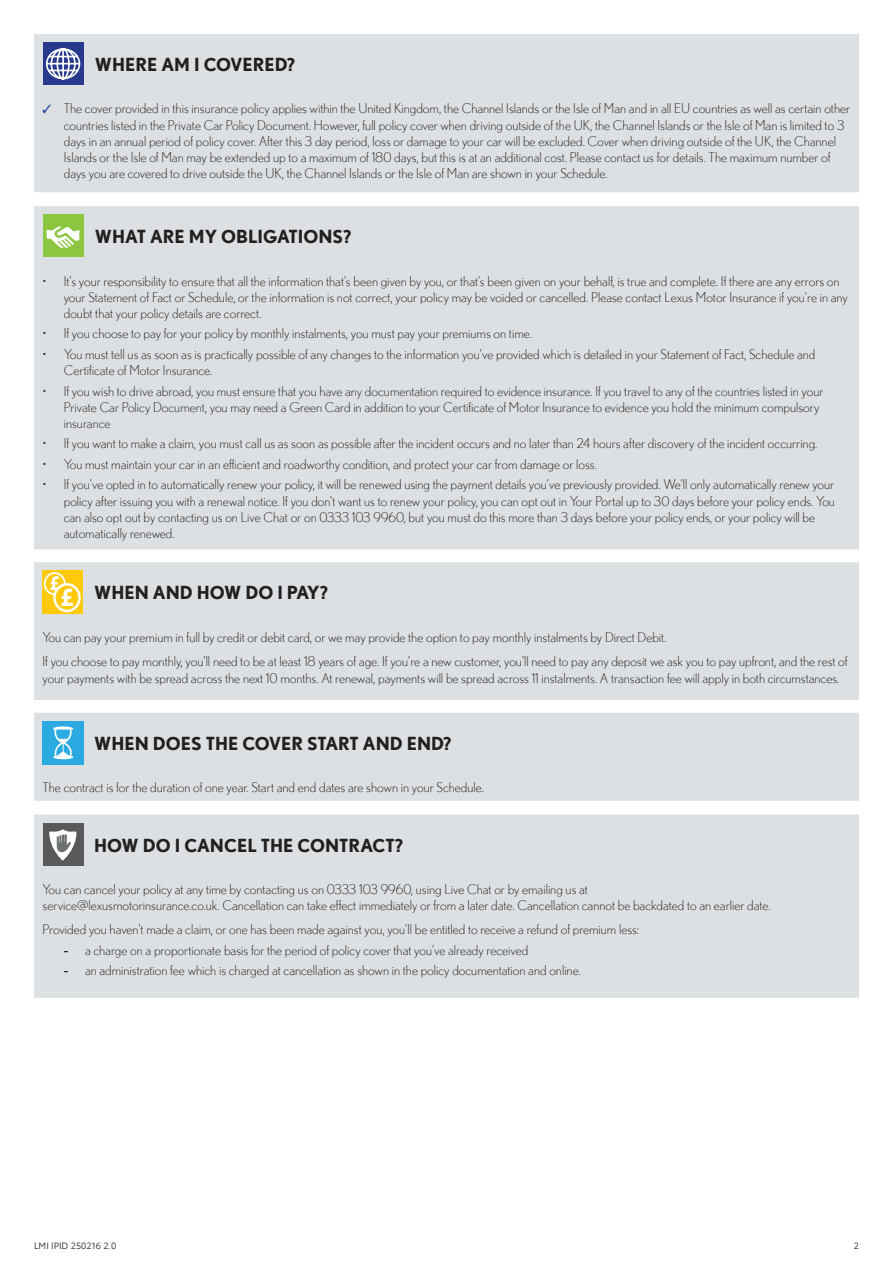
<style>
.page{position:relative;width:893px;height:1263px;background:#fff}
.page>*{position:absolute;margin:0;border:0;box-sizing:border-box;transform-origin:0 0}
.t1{font:700 18px "Nobel";color:#231f20}
.t2{font:300 13.5px/16.2px "Nobel";color:#231f20}
.t3{font:9px "Toyota Type";color:#231f20}
.s1{color:#1f469b}
.s2{font-family:"Arial";font-weight:400}
</style>
<div class="page">
<div style="left:34px;top:34px;width:825px;height:158px;background:#dde0e2"></div>
<div style="left:43px;top:43px;width:41px;height:42px;background:#273a8e"></div>
<svg style="left:46px;top:48px;width:35px;height:32px"></svg>
<div style="left:34px;top:206px;width:825px;height:343px;background:#dde0e2"></div>
<div style="left:43px;top:215px;width:41px;height:42px;background:#8cc641"></div>
<svg style="left:47px;top:226px;width:33px;height:22px"></svg>
<div style="left:34px;top:562px;width:825px;height:138px;background:#dde0e2"></div>
<img style="left:43px;top:571px;width:39px;height:42px">
<div style="left:34px;top:713px;width:825px;height:88px;background:#dde0e2"></div>
<div style="left:43px;top:721px;width:41px;height:43px;background:#2aaae1"></div>
<svg style="left:53px;top:726px;width:20px;height:33px"></svg>
<div style="left:34px;top:815px;width:825px;height:183px;background:#dde0e2"></div>
<div style="left:43px;top:823px;width:41px;height:43px;background:#59595c"></div>
<svg style="left:49px;top:829px;width:28px;height:32px"></svg>
<h1 class="t1" style="left:95px;top:54px;width:202px">WHERE AM I COVERED?</h1>
<p class="t2" style="left:64px;top:100px;width:788px;text-indent:-21px"><span class="s1">✓</span> The cover provided in this insurance policy applies within the United Kingdom, the Channel Islands or the Isle of Man and in all EU countries as well as certain other countries listed in the Private Car Policy Document. However, full policy cover when driving outside of the UK, the Channel Islands or the Isle of Man is limited to 3 days in an annual period of policy cover. After this 3 day period, loss or damage to your car will be excluded. Cover when driving outside of the UK, the Channel Islands or the Isle of Man may be extended up to a maximum of 180 days, but this is at an additional cost. Please contact us for details. The maximum number of days you are covered to drive outside the UK, the Channel Islands or the Isle of Man are shown in your Schedule.</p>
<h1 class="t1" style="left:95px;top:226px;width:258px">WHAT ARE MY OBLIGATIONS?</h1>
<p class="t2" style="left:64px;top:272px;width:786px;text-indent:-21px">• It’s your responsibility to ensure that all the information that’s been given by you, or that’s been given on your behalf, is true and complete. If there are any errors on your Statement of Fact or Schedule, or the information is not correct, your policy may be voided or cancelled. Please contact Lexus Motor Insurance if you’re in any doubt that your policy details are correct.</p>
<p class="t2" style="left:43px;top:325px;width:491px">• If you choose to pay for your policy by monthly instalments, you must pay your premiums on time.</p>
<p class="t2" style="left:64px;top:346px;width:753px;text-indent:-21px">• You must tell us as soon as is practically possible of any changes to the information you’ve provided which is detailed in your Statement of Fact, Schedule and<br>Certificate of Motor Insurance.</p>
<p class="t2" style="left:64px;top:382px;width:761px;text-indent:-21px">• If you wish to drive abroad, you must ensure that you have any documentation required to evidence insurance. If you travel to any of the countries listed in your<br>Private Car Policy Document, you may need a Green Card in addition to your Certificate of Motor Insurance to evidence you hold the minimum compulsory insurance</p>
<p class="t2" style="left:43px;top:435px;width:776px">• If you want to make a claim, you must call us as soon as possible after the incident occurs and no later than 24 hours after discovery of the incident occurring.</p>
<p class="t2" style="left:43px;top:456px;width:556px">• You must maintain your car in an efficient and roadworthy condition, and protect your car from damage or loss.</p>
<p class="t2" style="left:64px;top:476px;width:773px;text-indent:-21px">• If you’ve opted in to automatically renew your policy, it will be renewed using the payment details you’ve previously provided. We’ll only automatically renew your policy after issuing you with a renewal notice. If you don’t want us to renew your policy, you can opt out in Your Portal up to 30 days before your policy ends. You can also opt out by contacting us on Live Chat or on 0333 103 9960, but you must do this more than 3 days before your policy ends, or your policy will be automatically renewed.</p>
<h1 class="t1" style="left:94px;top:582px;width:235px">WHEN AND HOW DO I PAY?</h1>
<p class="t2" style="left:43px;top:624px;width:807px;line-height:24.8px">You can pay your premium in full by credit or debit card, or we may provide the option to pay monthly instalments by Direct Debit.<br>If you choose to pay monthly, you’ll need to be at least 18 years of age. If you’re a new customer, you’ll need to pay any deposit we ask you to pay upfront, and the rest of</p>
<p class="t2" style="left:43px;top:669px;width:798px">your payments with be spread across the next 10 months. At renewal, payments will be spread across 11 instalments. A transaction fee will apply in both circumstances.</p>
<h1 class="t1" style="left:94px;top:733px;width:359px">WHEN DOES THE COVER START AND END?</h1>
<p class="t2" style="left:43px;top:779px;width:443px">The contract is for the duration of one year. Start and end dates are shown in your Schedule.</p>
<h1 class="t1" style="left:94px;top:834px;width:310px">HOW DO I CANCEL THE CONTRACT?</h1>
<p class="t2" style="left:43px;top:880px;width:730px">You can cancel your policy at any time by contacting us on 0333 103 9960, using Live Chat or by emailing us at<br>service@lexusmotorinsurance.co.uk. Cancellation can take effect immediately or from a later date. Cancellation cannot be backdated to an earlier date.</p>
<p class="t2" style="left:43px;top:921px;width:598px">Provided you haven’t made a claim, or one has been made against you, you’ll be entitled to receive a refund of premium less:</p>
<p class="t2" style="left:64px;top:942px;width:466px"><span class="s2">-</span> a charge on a proportionate basis for the period of policy cover that you’ve already received</p>
<p class="t2" style="left:64px;top:962px;width:519px"><span class="s2">-</span> an administration fee which is charged at cancellation as shown in the policy documentation and online.</p>
<p class="t3" style="left:34px;top:1238px;width:84px">LMI IPID 250216 2.0</p>
<p class="t3" style="left:854px;top:1239px;width:7px">2</p>
</div>
